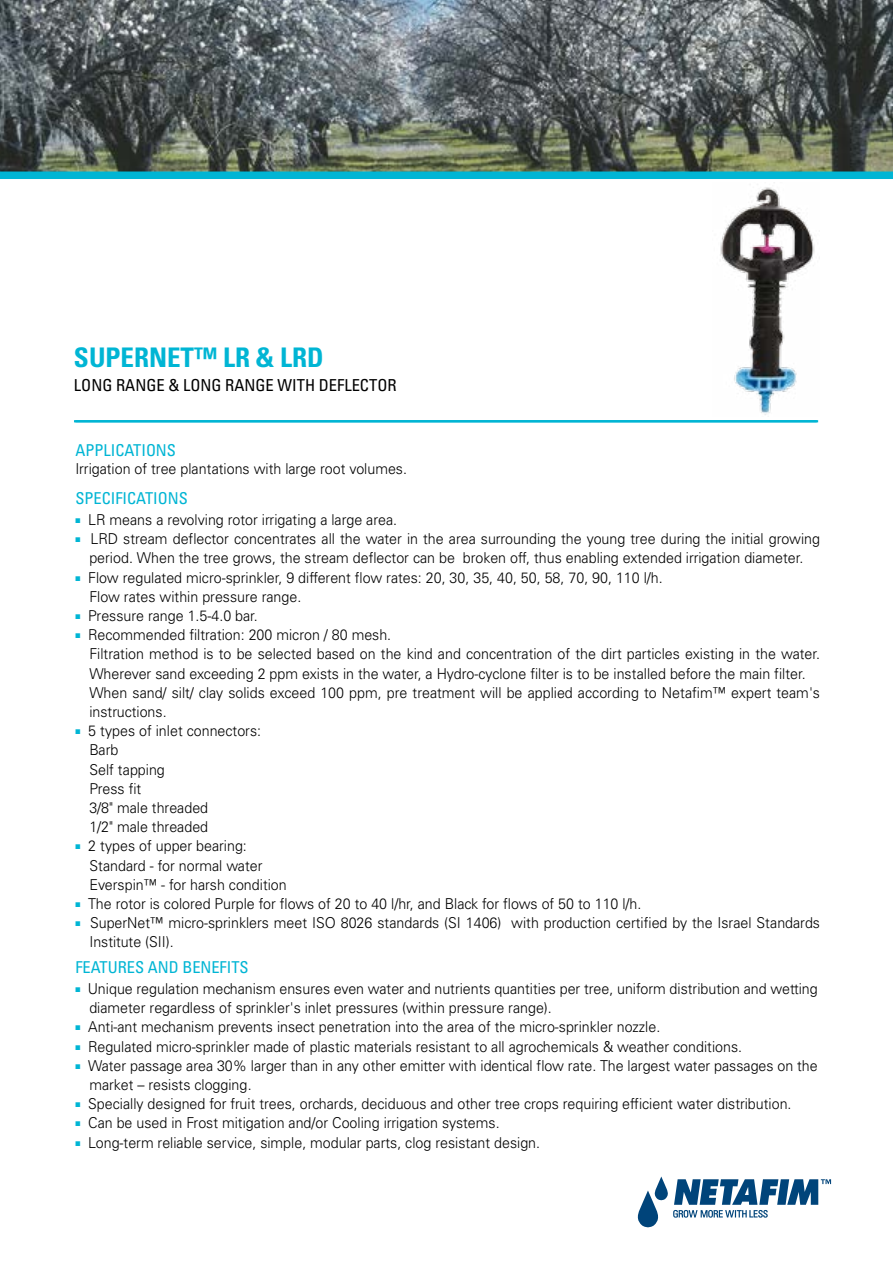
<style>
.page{position:relative;width:893px;height:1263px;background:#fff}
.page>*{position:absolute;margin:0;border:0;box-sizing:border-box;transform-origin:0 0}
.t1{font:700 condensed 27px "Univers LT Std";color:#00b5d4}
.t2{font:condensed 16.5px "Univers LT Std";color:#000}
.t3{font:condensed 16.35px "Univers LT Std";color:#00b5d4}
.t4{font:300 15px/19.2px "Univers LT Std";color:#000;scale:.95 1}
.s1{color:#00b5d4}
</style>
<div class="page">
<svg style="left:637px;top:1176px;width:194px;height:51px"></svg>
<img style="left:0;top:0;width:893px;height:171px">
<div style="left:0;top:171px;width:893px;height:8px;background:#00b5d4"></div>
<hr style="left:75px;top:420px;width:743px;height:2px;background:#00b5d4">
<hr style="left:74px;top:420px;width:743px;height:2px;background:#00b5d4">
<img style="left:720px;top:187px;width:95px;height:228px">
<h1 class="t1" style="left:74px;top:340px;width:251px">SUPERNET™ LR &amp; LRD</h1>
<p class="t2" style="left:74px;top:374px;width:324px">LONG RANGE &amp; LONG RANGE WITH DEFLECTOR</p>
<p class="t3" style="left:75px;top:440px;width:102px">APPLICATIONS</p>
<p class="t4" style="left:75px;top:459px;width:351px">Irrigation of tree plantations with large root volumes.</p>
<p class="t3" style="left:75px;top:488px;width:114px">SPECIFICATIONS</p>
<p class="t4" style="left:75px;top:510px;width:340px"><span class="s1">■</span> LR means a revolving rotor irrigating a large area.</p>
<p class="t4" style="left:75px;top:529px;width:785px;text-align:center"><span class="s1">■</span> LRD stream deflector concentrates all the water in the area surrounding the young tree during the initial growing period. When the tree grows, the stream deflector can be broken off, thus enabling extended irrigation diameter.</p>
<p class="t4" style="left:89px;top:568px;width:605px;text-indent:-14px"><span class="s1">■</span> Flow regulated micro-sprinkler, 9 different flow rates: 20, 30, 35, 40, 50, 58, 70, 90, 110 l/h.<br>Flow rates within pressure range.</p>
<p class="t4" style="left:75px;top:606px;width:194px"><span class="s1">■</span> Pressure range 1.5-4.0 bar.</p>
<p class="t4" style="left:89px;top:625px;width:771px;text-indent:-14px"><span class="s1">■</span> Recommended filtration: 200 micron / 80 mesh.<br>Filtration method is to be selected based on the kind and concentration of the dirt particles existing in the water.<br>Wherever sand exceeding 2 ppm exists in the water, a Hydro-cyclone filter is to be installed before the main filter.<br>When sand/ silt/ clay solids exceed 100 ppm, pre treatment will be applied according to Netafim™ expert team's instructions.</p>
<p class="t4" style="left:89px;top:721px;width:182px;text-indent:-14px"><span class="s1">■</span> 5 types of inlet connectors:<br>Barb<br>Self tapping<br>Press fit<br>3/8" male threaded<br>1/2" male threaded</p>
<p class="t4" style="left:89px;top:836px;width:209px;text-indent:-14px"><span class="s1">■</span> 2 types of upper bearing:<br>Standard - for normal water<br>Everspin™ - for harsh condition</p>
<p class="t4" style="left:75px;top:894px;width:597px"><span class="s1">■</span> The rotor is colored Purple for flows of 20 to 40 l/hr, and Black for flows of 50 to 110 l/h.</p>
<p class="t4" style="left:89px;top:913px;width:771px;text-indent:-14px"><span class="s1">■</span> SuperNet™ micro-sprinklers meet ISO 8026 standards (SI 1406) with production certified by the Israel Standards<br>Institute (SII).</p>
<p class="t3" style="left:75px;top:957px;width:175px">FEATURES AND BENEFITS</p>
<p class="t4" style="left:89px;top:979px;width:768px;text-indent:-14px"><span class="s1">■</span> Unique regulation mechanism ensures even water and nutrients quantities per tree, uniform distribution and wetting diameter regardless of sprinkler's inlet pressures (within pressure range).</p>
<p class="t4" style="left:75px;top:1017px;width:617px"><span class="s1">■</span> Anti-ant mechanism prevents insect penetration into the area of the micro-sprinkler nozzle.</p>
<p class="t4" style="left:75px;top:1037px;width:703px"><span class="s1">■</span> Regulated micro-sprinkler made of plastic materials resistant to all agrochemicals &amp; weather conditions.</p>
<p class="t4" style="left:89px;top:1056px;width:768px;text-indent:-14px"><span class="s1">■</span> Water passage area 30% larger than in any other emitter with identical flow rate. The largest water passages on the market – resists clogging.</p>
<p class="t4" style="left:75px;top:1094px;width:755px"><span class="s1">■</span> Specially designed for fruit trees, orchards, deciduous and other tree crops requiring efficient water distribution.</p>
<p class="t4" style="left:75px;top:1113px;width:448px"><span class="s1">■</span> Can be used in Frost mitigation and/or Cooling irrigation systems.</p>
<p class="t4" style="left:75px;top:1133px;width:491px"><span class="s1">■</span> Long-term reliable service, simple, modular parts, clog resistant design.</p>
</div>
